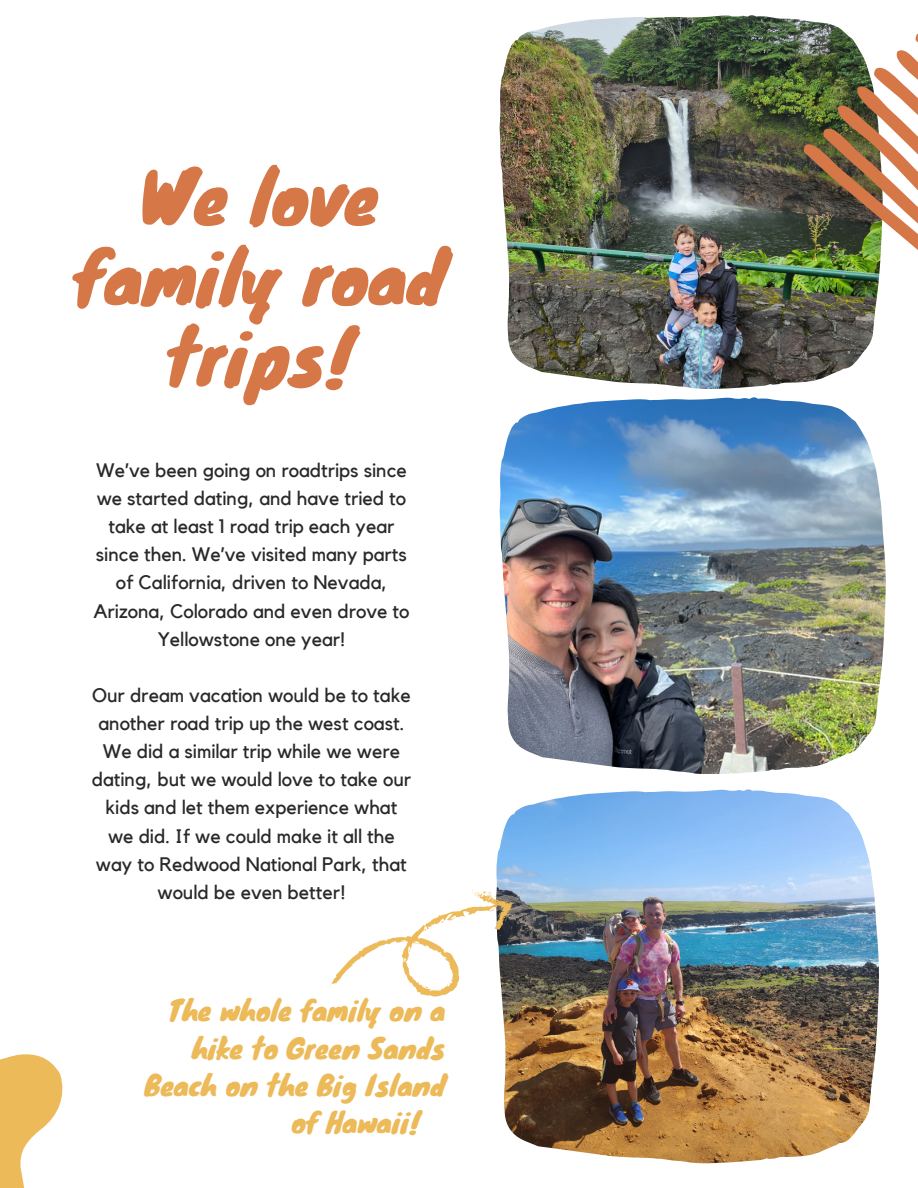
<style>
.page{position:relative;width:918px;height:1188px;background:#fff}
.page>*{position:absolute;margin:0;border:0;box-sizing:border-box;transform-origin:0 0}
.t1{font:70.95px/79.9px "Knewave";color:#d67747;text-align:center}
.t2{font:27.6px "Knewave";color:#edba5a}
.t3{font:19.5px/28.2px "Kollektif";color:#292929;text-align:center}
</style>
<div class="page">
<img style="left:498px;top:789px;width:381px;height:374px">
<svg style="left:330px;top:852px;width:185px;height:184px"></svg>
<img style="left:500px;top:15px;width:378px;height:374px">
<img style="left:500px;top:397px;width:385px;height:377px">
<svg style="left:0;top:1054px;width:63px;height:134px"></svg>
<img style="left:801px;top:26px;width:117px;height:266px">
<p class="t1" style="left:73px;top:154px;width:373px">We love family road trips!</p>
<p class="t3" style="left:93px;top:457px;width:318px">We’ve been going on roadtrips since we started dating, and have tried to take at least 1 road trip each year since then. We’ve visited many parts of California, driven to Nevada, Arizona, Colorado and even drove to Yellowstone one year!</p>
<p class="t3" style="left:92px;top:682px;width:321px">Our dream vacation would be to take another road trip up the west coast.<br>We did a similar trip while we were dating, but we would love to take our kids and let them experience what we did. If we could make it all the way to Redwood National Park, that would be even better!</p>
<p class="t2" style="left:168px;top:988px;width:279px">The whole family on a</p>
<p class="t2" style="left:192px;top:1025px;width:255px">hike to Green Sands</p>
<p class="t2" style="left:145px;top:1063px;width:302px">Beach on the Big Island</p>
<p class="t2" style="left:291px;top:1100px;width:130px">of Hawaii!</p>
</div>
